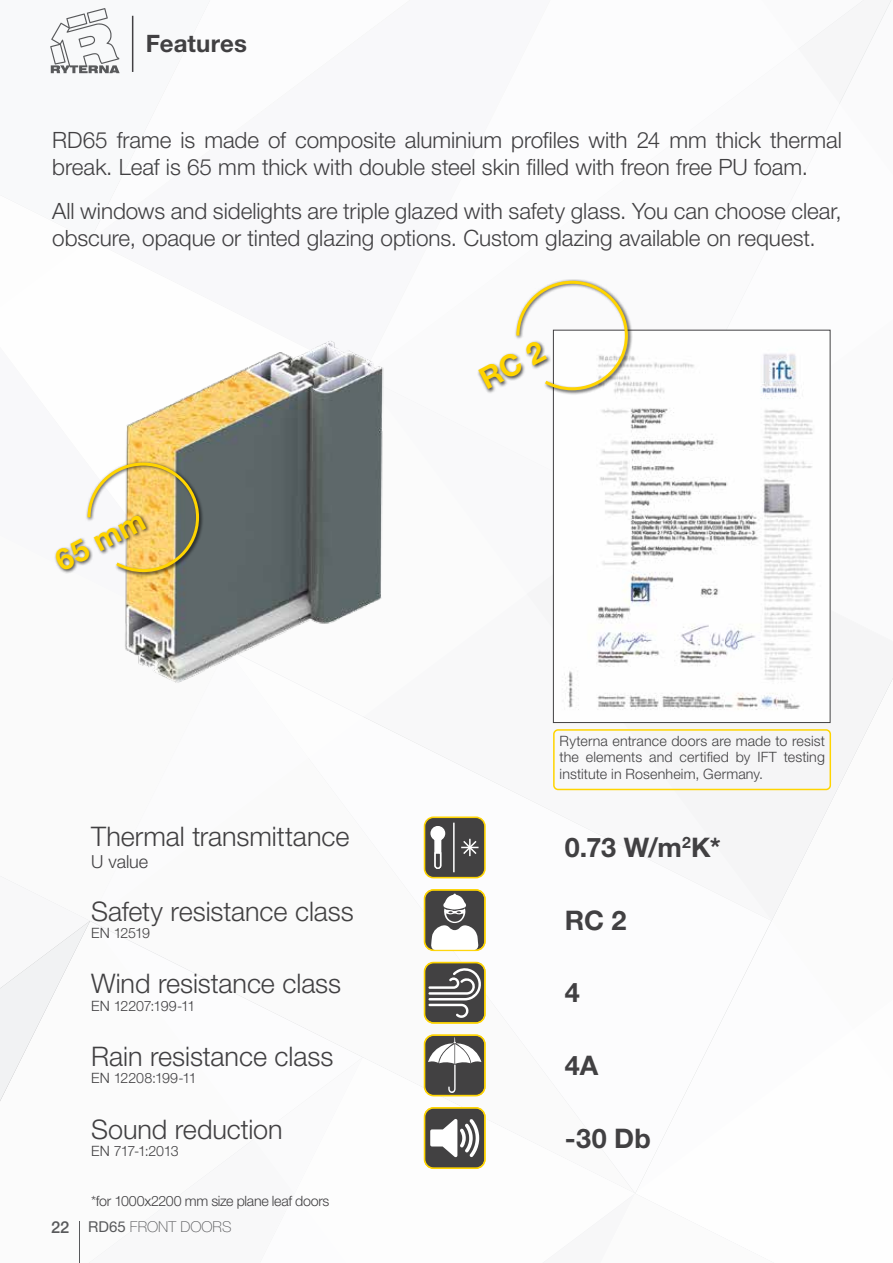
<style>
.page{position:relative;width:893px;height:1263px;background:#fff}
.page>*{position:absolute;margin:0;border:0;box-sizing:border-box;transform-origin:0 0}
.t1{font:700 30px "Helvetica Neue LT Pro";color:#ffd400}
.t2{font:300 27px "Helvetica Neue LT Pro";letter-spacing:-.005em;color:#414042}
.t3{font:700 27px "Helvetica Neue LT Pro";letter-spacing:.005em;color:#414042}
.t4{font:300 27px "Helvetica Neue LT Pro";letter-spacing:-.005em;color:#424142}
.t5{font:700 24px "Helvetica Neue LT Pro";letter-spacing:.005em;color:#414042}
.t6{font:300 22.5px/27px "Helvetica Neue LT Pro";letter-spacing:-.005em;color:#414042}
.t7{font:300 18px "Helvetica Neue LT Pro";color:#414042}
.t8{font:100 15px "Helvetica Neue LT Pro";color:#58595b}
.t9{font:300 14.25px/16.5px "Helvetica Neue LT Pro";letter-spacing:-.005em;color:#414042;text-align:justify}
.t10{font:300 14.25px "Helvetica Neue LT Pro";letter-spacing:-.045em;color:#414042}
.t11{font:300 14.25px "Helvetica Neue LT Pro";letter-spacing:-.055em;color:#424142}
.s1{font-weight:500;font-size:16.5px}
.s2{font-weight:400}
</style>
<div class="page">
<svg style="left:50px;top:8px;width:84px;height:66px"></svg>
<svg style="left:0;top:785px;width:840px;height:478px"></svg>
<img style="left:124px;top:340px;width:260px;height:343px">
<div style="left:54px;top:514px;width:97px;height:60px;background:#000;opacity:.75"></div>
<div style="left:85px;top:460px;width:119px;height:117px;background:#000;opacity:.75"></div>
<img style="left:86px;top:461px;width:115px;height:113px">
<img style="left:564px;top:353px;width:251px;height:357px">
<div style="left:553px;top:330px;width:277px;height:393px;border:1px solid #414042"></div>
<div style="left:477px;top:340px;width:75px;height:54px;background:#000;opacity:.75"></div>
<div style="left:514px;top:279px;width:119px;height:116px;background:#000;opacity:.75"></div>
<div style="left:553px;top:729px;width:278px;height:61px;border:2px solid #ffd400;border-radius:4px"></div>
<svg style="left:479px;top:279px;width:150px;height:113px"></svg>
<p class="t5" style="left:146px;top:29px;width:102px">Features</p>
<p class="t6" style="left:52px;top:126px;width:791px">RD65 frame is made of composite aluminium profiles with 24 mm thick thermal break. Leaf is 65 mm thick with double steel skin filled with freon free PU foam.</p>
<p class="t6" style="left:52px;top:197px;width:791px">All windows and sidelights are triple glazed with safety glass. You can choose clear, obscure, opaque or tinted glazing options. Custom glazing available on request.</p>
<h1 class="t1" style="left:49px;top:546px;width:98px;rotate:-28deg">65 mm</h1>
<p class="t2" style="left:91px;top:820px;width:260px">Thermal transmittance</p>
<p class="t7" style="left:91px;top:851px;width:59px">U value</p>
<p class="t4" style="left:91px;top:895px;width:264px">Safety resistance class</p>
<p class="t11" style="left:91px;top:924px;width:60px">EN 12519</p>
<p class="t2" style="left:91px;top:967px;width:252px">Wind resistance class</p>
<p class="t9" style="left:91px;top:997px;width:106px">EN 12207:199-11</p>
<p class="t2" style="left:91px;top:1040px;width:244px">Rain resistance class</p>
<p class="t9" style="left:91px;top:1069px;width:107px">EN 12208:199-11</p>
<p class="t2" style="left:91px;top:1112px;width:193px">Sound reduction</p>
<p class="t10" style="left:91px;top:1142px;width:89px">EN 717-1:2013</p>
<p class="t9" style="left:91px;top:1192px;width:240px">*for 1000x2200 mm size plane leaf doors</p>
<p class="t8" style="left:51px;top:1218px;width:182px"><span class="s1">22</span> <span class="s2">RD65</span> FRONT DOORS</p>
<p class="t9" style="left:560px;top:732px;width:267px">Ryterna entrance doors are made to resist the elements and certified by IFT testing institute in Rosenheim, Germany.</p>
<p class="t3" style="left:565px;top:831px;width:158px">0.73 W/m<sup>2</sup>K*</p>
<p class="t3" style="left:565px;top:903px;width:63px">RC 2</p>
<p class="t3" style="left:565px;top:976px;width:17px">4</p>
<p class="t3" style="left:565px;top:1049px;width:35px">4A</p>
<p class="t3" style="left:565px;top:1121px;width:88px">-30 Db</p>
</div>
